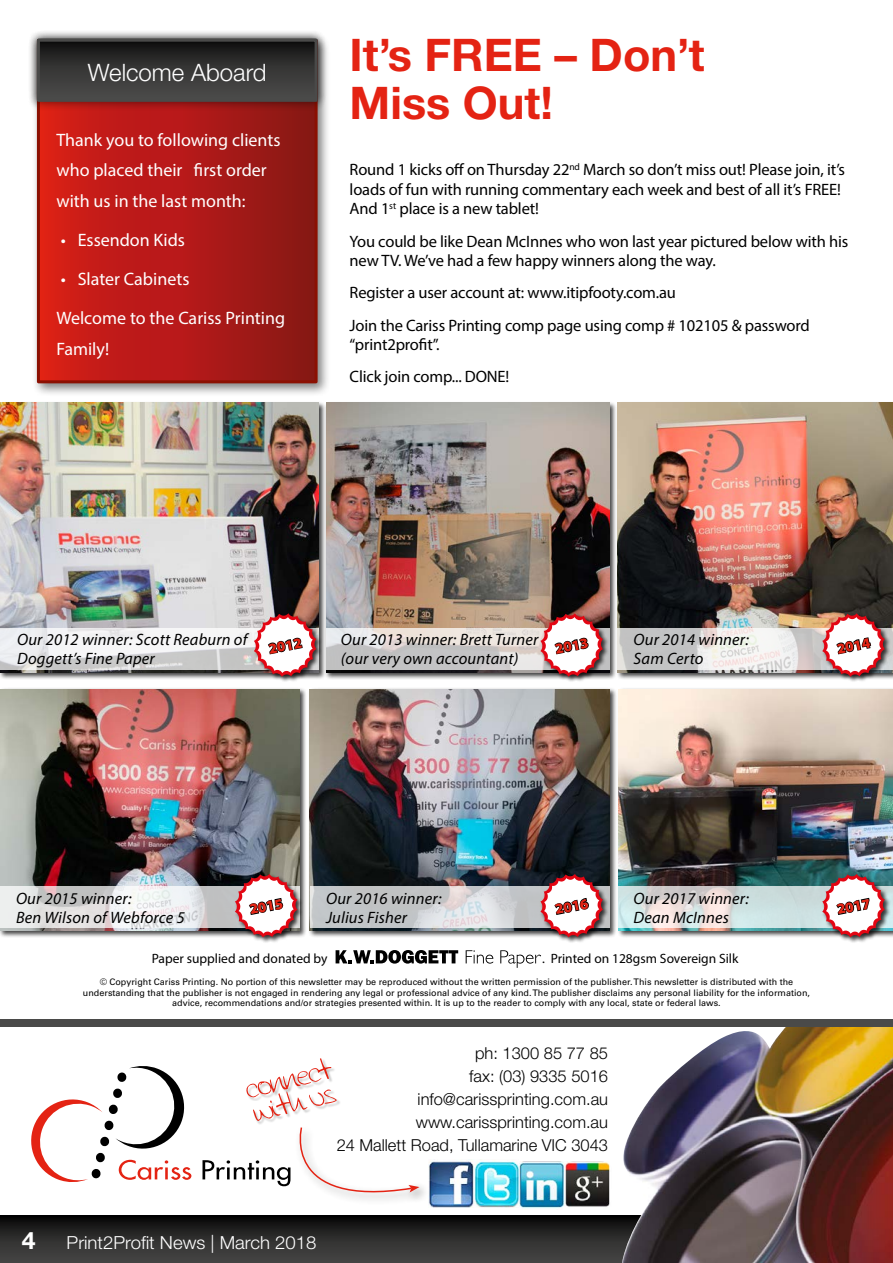
<style>
.page{position:relative;width:893px;height:1263px;background:#fff}
.page>*{position:absolute;margin:0;border:0;box-sizing:border-box;transform-origin:0 0}
.Headline__Body{font:700 45px/48px "Helvetica Neue LT Std";color:#e42313}
.Headline__Side_Box{font:300 24px "Helvetica Neue LT Std";color:#fff}
.t1{font:700 24px "Helvetica Neue LT Std";color:#fff}
.t2{font:18px/30.6px "Myriad Pro";color:#fff}
.t3{font:300 18px "Helvetica Neue LT Std";color:#fff}
.Text__Body{font:16.5px/19.5px "Myriad Pro";letter-spacing:-.01em;color:#000}
.Text__Body-2{font:italic 16.5px/19.5px "Myriad Pro";letter-spacing:.01em;color:#000}
.t4{font:300 16.5px/23px "Helvetica Neue LT Std";color:#000;text-align:right}
.Text__Body-3{font:900 14.85px "Myriad Pro";color:#e42313}
.Text__Body-4{font:13.5px "Myriad Pro";color:#000}
.Text__Side_Bar{font:9px/10.8px "Univers";color:#000;text-align:center}
</style>
<div class="page">
<div style="left:0;top:1215px;width:893px;height:48px;background:linear-gradient(to bottom,#090909,#4a4a49)"></div>
<img style="left:619px;top:1027px;width:274px;height:236px">
<div style="left:0;top:1020px;width:893px;height:7px;background:#4a4a49"></div>
<svg style="left:31px;top:1066px;width:160px;height:116px"></svg>
<img style="left:519px;top:1162px;width:91px;height:47px">
<img style="left:430px;top:1160px;width:89px;height:47px">
<div style="left:295px;top:1123px;width:136px;height:83px;background:#000;opacity:.5"></div>
<svg style="left:202px;top:1058px;width:217px;height:148px"></svg>
<svg style="left:336px;top:950px;width:122px;height:14px"></svg>
<svg style="left:466px;top:950px;width:27px;height:13px"></svg>
<svg style="left:500px;top:950px;width:41px;height:18px"></svg>
<div style="left:32px;top:34px;width:299px;height:362px;background:#000;opacity:.5"></div>
<div style="left:38px;top:41px;width:278px;height:341px;background:linear-gradient(to right,#dc1e18,#8a1716)"></div>
<div style="left:37px;top:39px;width:281px;height:344px;border:3px solid #8b1002"></div>
<div style="left:28px;top:30px;width:299px;height:81px;background:#000;opacity:.5"></div>
<div style="left:38px;top:40px;width:278px;height:60px;background:linear-gradient(to bottom,#151514,#50504f)"></div>
<div style="left:37px;top:39px;width:281px;height:63px;border:3px solid #4a4a49"></div>
<div style="left:616px;top:401px;width:277px;height:278px;background:#000;opacity:.75"></div>
<img style="left:617px;top:403px;width:276px;height:269px">
<div style="left:0;top:401px;width:326px;height:278px;background:#000;opacity:.75"></div>
<img style="left:0;top:403px;width:319px;height:269px">
<div style="left:0;top:687px;width:307px;height:252px;background:#000;opacity:.75"></div>
<img style="left:0;top:689px;width:300px;height:242px">
<div style="left:324px;top:401px;width:292px;height:279px;background:#000;opacity:.75"></div>
<img style="left:326px;top:403px;width:283px;height:269px">
<div style="left:617px;top:687px;width:276px;height:251px;background:#000;opacity:.75"></div>
<img style="left:619px;top:689px;width:274px;height:242px">
<div style="left:308px;top:687px;width:310px;height:251px;background:#000;opacity:.75"></div>
<img style="left:310px;top:689px;width:300px;height:242px">
<svg style="left:617px;top:628px;width:276px;height:41px"></svg>
<svg style="left:0;top:887px;width:234px;height:41px"></svg>
<svg style="left:0;top:628px;width:253px;height:41px;fill:#eeeff1"></svg>
<svg style="left:326px;top:628px;width:213px;height:41px;background:#d7d3d2"></svg>
<svg style="left:619px;top:887px;width:274px;height:41px;background:#d7dfde"></svg>
<svg style="left:310px;top:887px;width:300px;height:41px;background:#cbcdcf"></svg>
<div style="left:253px;top:612px;width:70px;height:71px;background:#000;opacity:.75"></div>
<svg style="left:254px;top:613px;width:63px;height:64px"></svg>
<div style="left:539px;top:612px;width:70px;height:71px;background:#000;opacity:.75"></div>
<svg style="left:540px;top:613px;width:63px;height:64px"></svg>
<div style="left:821px;top:612px;width:70px;height:71px;background:#000;opacity:.75"></div>
<svg style="left:822px;top:613px;width:63px;height:64px"></svg>
<div style="left:821px;top:873px;width:70px;height:71px;background:#000;opacity:.75"></div>
<svg style="left:822px;top:874px;width:63px;height:63px"></svg>
<div style="left:539px;top:873px;width:70px;height:71px;background:#000;opacity:.75"></div>
<svg style="left:540px;top:874px;width:63px;height:63px"></svg>
<div style="left:234px;top:873px;width:70px;height:71px;background:#000;opacity:.75"></div>
<svg style="left:235px;top:874px;width:63px;height:63px"></svg>
<p class="Headline__Side_Box" style="left:88px;top:58px;width:180px">Welcome Aboard</p>
<p class="t2" style="left:56px;top:124px;width:226px">Thank you to following clients who placed their first order with us in the last month:</p>
<p class="t2" style="left:61px;top:224px;width:126px">• Essendon Kids</p>
<p class="t2" style="left:61px;top:263px;width:130px">• Slater Cabinets</p>
<p class="t2" style="left:56px;top:303px;width:230px">Welcome to the Cariss Printing<br>Family!</p>
<p class="Headline__Body" style="left:350px;top:30px;width:357px">It’s FREE – Don’t<br>Miss Out!</p>
<p class="Text__Body" style="left:350px;top:160px;width:497px">Round 1 kicks off on Thursday 22<sup>nd</sup> March so don’t miss out! Please join, it’s loads of fun with running commentary each week and best of all it’s FREE!<br>And 1<sup>st</sup> place is a new tablet!</p>
<p class="Text__Body" style="left:350px;top:231px;width:500px">You could be like Dean McInnes who won last year pictured below with his new TV. We’ve had a few happy winners along the way.</p>
<p class="Text__Body" style="left:350px;top:283px;width:328px">Register a user account at: www.itipfooty.com.au</p>
<p class="Text__Body" style="left:350px;top:315px;width:462px">Join the Cariss Printing comp page using comp # 102105 &amp; password “print2profit”.</p>
<p class="Text__Body" style="left:350px;top:367px;width:161px">Click join comp... DONE!</p>
<p class="Text__Body-2" style="left:17px;top:629px;width:232px">Our 2012 winner: Scott Reaburn of<br>Doggett’s Fine Paper</p>
<p class="Text__Body-2" style="left:341px;top:629px;width:199px">Our 2013 winner: Brett Turner (our very own accountant)</p>
<p class="Text__Body-2" style="left:633px;top:629px;width:117px">Our 2014 winner:<br>Sam Certo</p>
<p class="Text__Body-3" style="left:267px;top:640px;width:35px;rotate:-11deg">2012</p>
<p class="Text__Body-3" style="left:554px;top:640px;width:35px;rotate:-11deg">2013</p>
<p class="Text__Body-3" style="left:835px;top:640px;width:35px;rotate:-11deg">2014</p>
<p class="Text__Body-2" style="left:16px;top:888px;width:170px">Our 2015 winner:<br>Ben Wilson of Webforce 5</p>
<p class="Text__Body-2" style="left:326px;top:888px;width:117px">Our 2016 winner:<br>Julius Fisher</p>
<p class="Text__Body-2" style="left:633px;top:888px;width:117px">Our 2017 winner:<br>Dean McInnes</p>
<p class="Text__Body-3" style="left:248px;top:901px;width:35px;rotate:-11deg">2015</p>
<p class="Text__Body-3" style="left:554px;top:901px;width:35px;rotate:-11deg">2016</p>
<p class="Text__Body-3" style="left:835px;top:901px;width:35px;rotate:-11deg">2017</p>
<p class="Text__Body-4" style="left:152px;top:950px;width:177px">Paper supplied and donated by</p>
<p class="Text__Body-4" style="left:542px;top:950px;width:198px">. Printed on 128gsm Sovereign Silk</p>
<p class="Text__Side_Bar" style="left:83px;top:976px;width:728px">© Copyright Cariss Printing. No portion of this newsletter may be reproduced without the written permission of the publisher. This newsletter is distributed with the understanding that the publisher is not engaged in rendering any legal or professional advice of any kind. The publisher disclaims any personal liability for the information, advice, recommendations and/or strategies presented within. It is up to the reader to comply with any local, state or federal laws.</p>
<h3 class="t4" style="left:337px;top:1041px;width:273px">ph: 1300 85 77 85<br>fax: (03) 9335 5016 info@carissprinting.com.au www.carissprinting.com.au<br>24 Mallett Road, Tullamarine VIC 3043</h3>
<p class="t1" style="left:22px;top:1226px;width:15px">4</p>
<p class="t3" style="left:67px;top:1232px;width:251px">Print2Profit News | March 2018</p>
</div>
